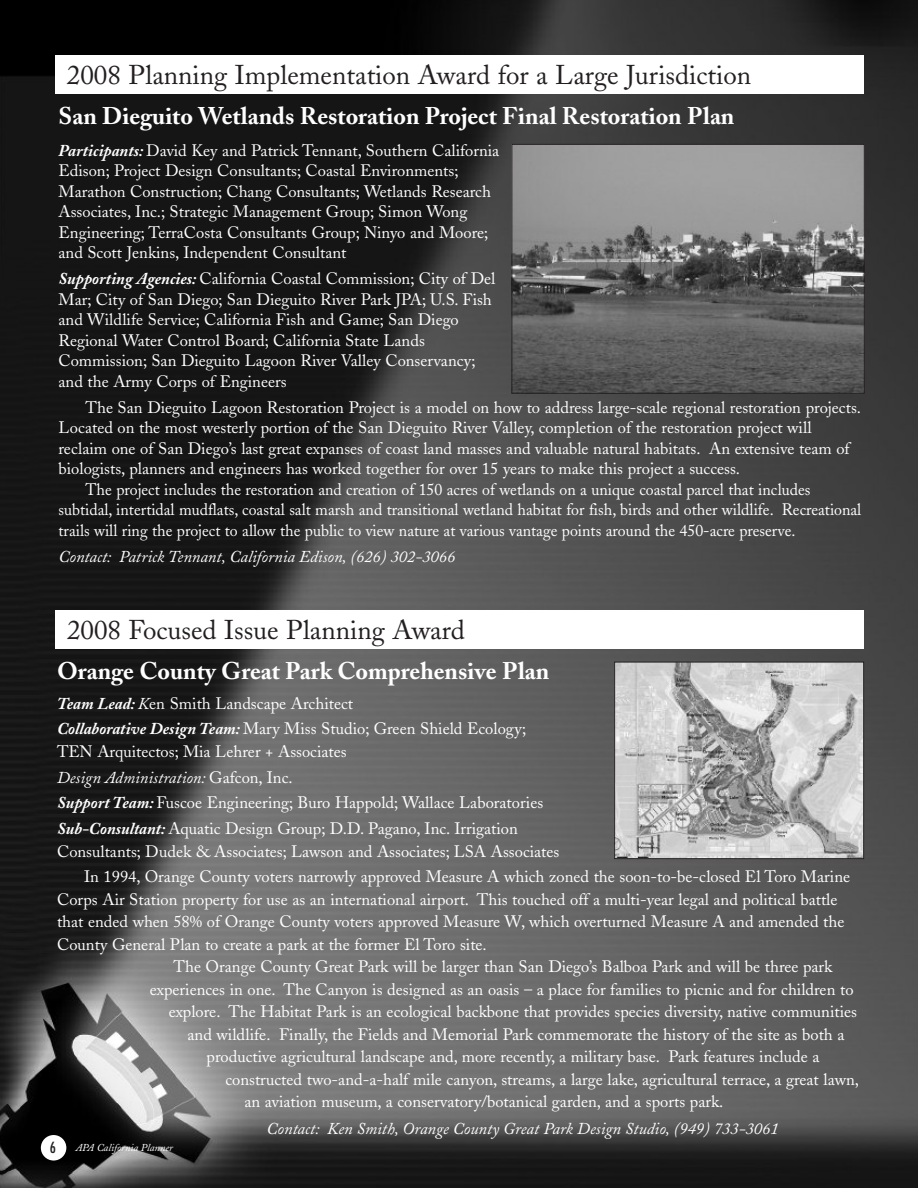
<style>
.page{position:relative;width:918px;height:1188px;background:#fff}
.page>*{position:absolute;margin:0;border:0;box-sizing:border-box;transform-origin:0 0}
.t1{font:27px "Adobe Caslon";color:#231f20}
.t2{font:700 24px "Adobe Caslon";color:#fff}
.t3{font:16.5px/20.5px "Adobe Caslon";color:#fff}
.t4{font:16.5px "Adobe Caslon";color:#fff;scale:.96 1}
.t5{font:italic 16.5px "Adobe Caslon";color:#fff}
.t6{font:500 condensed 15px "Futura";color:#231f20}
.t7{font:italic 10.5px "Adobe Caslon";color:#fff}
.s1{font-weight:700;font-style:italic}
.s2{font-style:italic}
</style>
<div class="page">
<img style="left:0;top:0;width:918px;height:1188px">
<div style="left:41px;top:1135px;width:25px;height:26px;background:#fff;border-radius:50%"></div>
<div style="left:56px;top:610px;width:808px;height:39px;background:#fff"></div>
<img style="left:616px;top:664px;width:246px;height:193px">
<div style="left:614px;top:662px;width:250px;height:197px;border:1px solid #231f20"></div>
<div style="left:55px;top:55px;width:809px;height:39px;background:#fff"></div>
<img style="left:513px;top:146px;width:350px;height:246px">
<div style="left:511px;top:144px;width:354px;height:250px;border:1px solid #231f20"></div>
<h1 class="t1" style="left:67px;top:65px;width:686px">2008 Planning Implementation Award for a Large Jurisdiction</h1>
<h2 class="t2" style="left:59px;top:106px;width:677px">San Dieguito Wetlands Restoration Project Final Restoration Plan</h2>
<p class="t3" style="left:59px;top:142px;width:442px"><span class="s1">Participants:</span> David Key and Patrick Tennant, Southern California Edison; Project Design Consultants; Coastal Environments; Marathon Construction; Chang Consultants; Wetlands Research Associates, Inc.; Strategic Management Group; Simon Wong Engineering; TerraCosta Consultants Group; Ninyo and Moore; and Scott Jenkins, Independent Consultant</p>
<p class="t3" style="left:59px;top:270px;width:438px"><span class="s1">Supporting Agencies:</span> California Coastal Commission; City of Del Mar; City of San Diego; San Dieguito River Park JPA; U.S. Fish and Wildlife Service; California Fish and Game; San Diego Regional Water Control Board; California State Lands Commission; San Dieguito Lagoon River Valley Conservancy; and the Army Corps of Engineers</p>
<p class="t3" style="left:86px;top:399px;width:777px">The San Dieguito Lagoon Restoration Project is a model on how to address large-scale regional restoration projects.</p>
<p class="t3" style="left:59px;top:419px;width:755px">Located on the most westerly portion of the San Dieguito River Valley, completion of the restoration project will</p>
<p class="t3" style="left:59px;top:440px;width:793px">reclaim one of San Diego’s last great expanses of coast land masses and valuable natural habitats. An extensive team of</p>
<p class="t3" style="left:59px;top:461px;width:683px">biologists, planners and engineers has worked together for over 15 years to make this project a success.</p>
<p class="t4" style="left:86px;top:483px;width:757px">The project includes the restoration and creation of 150 acres of wetlands on a unique coastal parcel that includes</p>
<p class="t4" style="left:59px;top:504px;width:838px">subtidal, intertidal mudflats, coastal salt marsh and transitional wetland habitat for fish, birds and other wildlife. Recreational</p>
<p class="t4" style="left:59px;top:524px;width:769px">trails will ring the project to allow the public to view nature at various vantage points around the 450-acre preserve.</p>
<p class="t5" style="left:59px;top:551px;width:398px">Contact: Patrick Tennant, California Edison, (626) 302-3066</p>
<h1 class="t1" style="left:67px;top:620px;width:399px">2008 Focused Issue Planning Award</h1>
<h2 class="t2" style="left:57px;top:661px;width:494px">Orange County Great Park Comprehensive Plan</h2>
<p class="t3" style="left:57px;top:692px;width:471px;line-height:25.8px"><span class="s1">Team Lead:</span> <span class="s2">K</span>en Smith Landscape Architect<br><span class="s1">Collaborative Design Team:</span> Mary Miss Studio; Green Shield Ecology;</p>
<p class="t3" style="left:57px;top:740px;width:488px;line-height:25.8px">TEN Arquitectos; Mia Lehrer + Associates<br><span class="s2">Design Administration:</span> Gafcon, Inc.<br><span class="s1">Support Team:</span> Fuscoe Engineering; Buro Happold; Wallace Laboratories <span class="s1">Sub-Consultant:</span> Aquatic Design Group; D.D. Pagano, Inc. Irrigation</p>
<p class="t3" style="left:84px;top:840px;width:768px;line-height:25.8px;text-indent:-27px">Consultants; Dudek &amp; Associates; Lawson and Associates; LSA Associates<br>In 1994, Orange County voters narrowly approved Measure A which zoned the soon-to-be-closed El Toro Marine</p>
<p class="t3" style="left:57px;top:891px;width:782px">Corps Air Station property for use as an international airport. This touched off a multi-year legal and political battle</p>
<p class="t3" style="left:57px;top:913px;width:789px">that ended when 58% of Orange County voters approved Measure W, which overturned Measure A and amended the</p>
<p class="t3" style="left:57px;top:936px;width:431px">County General Plan to create a park at the former El Toro site.</p>
<p class="t3" style="left:174px;top:958px;width:660px">The Orange County Great Park will be larger than San Diego’s Balboa Park and will be three park</p>
<p class="t3" style="left:150px;top:981px;width:705px">experiences in one. The Canyon is designed as an oasis – a place for families to picnic and for children to</p>
<p class="t3" style="left:169px;top:1003px;width:690px">explore. The Habitat Park is an ecological backbone that provides species diversity, native communities</p>
<p class="t3" style="left:188px;top:1026px;width:658px">and wildlife. Finally, the Fields and Memorial Park commemorate the history of the site as both a</p>
<p class="t3" style="left:207px;top:1048px;width:614px">productive agricultural landscape and, more recently, a military base. Park features include a</p>
<p class="t3" style="left:225px;top:1071px;width:635px">constructed two-and-a-half mile canyon, streams, a large lake, agricultural terrace, a great lawn,</p>
<p class="t3" style="left:244px;top:1093px;width:480px">an aviation museum, a conservatory/botanical garden, and a sports park.</p>
<p class="t5" style="left:267px;top:1123px;width:514px">Contact: Ken Smith, Orange County Great Park Design Studio, (949) 733-3061</p>
<p class="t6" style="left:50px;top:1139px;width:8px">6</p>
<p class="t7" style="left:76px;top:1144px;width:99px">APA California Planner</p>
</div>
